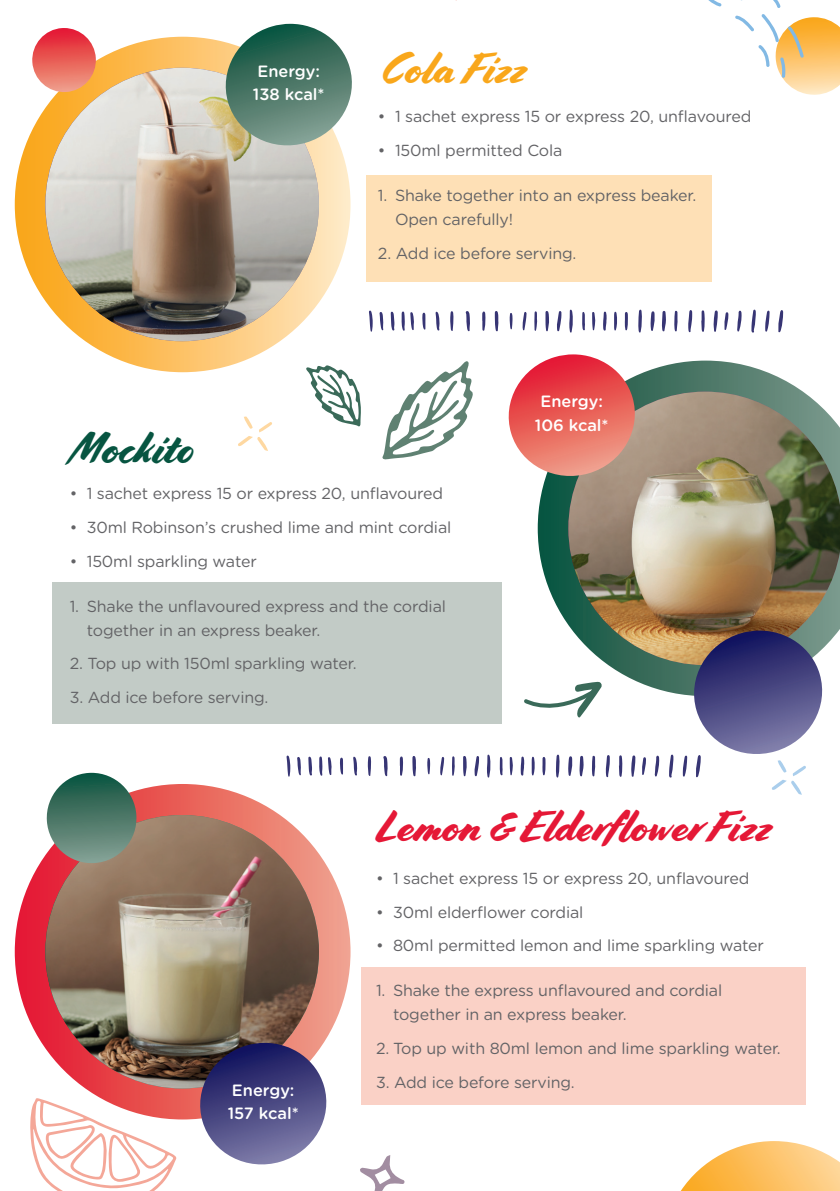
<style>
.page{position:relative;width:840px;height:1191px;background:#fff}
.page>*{position:absolute;margin:0;border:0;box-sizing:border-box;transform-origin:0 0}
.t1{font:44px "Cortado";color:#e51836}
.t2{font:44px "Cortado";color:#f9a71b}
.t3{font:44px "Cortado";letter-spacing:-.005em;color:#075541}
.t4{font:500 16.4px "Gotham Rounded";color:#fff}
.t5{font:16px/24px "Gotham Rounded";letter-spacing:-.01em;color:#636366}
</style>
<div class="page">
<div style="left:366px;top:175px;width:345px;height:106px;background:#fee0b6"></div>
<div style="left:52px;top:582px;width:449px;height:142px;background:#c2cbc6"></div>
<div style="left:360px;top:967px;width:444px;height:138px;background:#fad1c6"></div>
<div style="left:15px;top:37px;width:335px;height:335px;background:linear-gradient(to right,#faa10f,#fee6c3);border-radius:168px"></div>
<img style="left:45px;top:68px;width:274px;height:273px;border-radius:137px">
<div style="left:15px;top:784px;width:335px;height:335px;background:linear-gradient(to right,#e3162c,#eea58a);border-radius:168px"></div>
<img style="left:45px;top:815px;width:274px;height:273px;border-radius:137px">
<svg style="left:537px;top:360px;width:265px;height:335px"></svg>
<img style="left:568px;top:391px;width:271px;height:274px">
<svg style="left:32px;top:28px;width:65px;height:65px"></svg>
<svg style="left:45px;top:773px;width:93px;height:91px;background:#6f8578"></svg>
<svg style="left:218px;top:24px;width:134px;height:129px;background:#7b9884"></svg>
<svg style="left:193px;top:1042px;width:134px;height:123px;background:#6b658e"></svg>
<svg style="left:508px;top:354px;width:133px;height:129px"></svg>
<svg style="left:524px;top:682px;width:78px;height:36px"></svg>
<svg style="left:680px;top:1141px;width:159px;height:50px"></svg>
<svg style="left:360px;top:1155px;width:45px;height:36px"></svg>
<svg style="left:238px;top:416px;width:34px;height:35px"></svg>
<svg style="left:778px;top:310px;width:4px;height:22px"></svg>
<svg style="left:751px;top:309px;width:4px;height:24px"></svg>
<svg style="left:661px;top:311px;width:5px;height:20px"></svg>
<svg style="left:638px;top:309px;width:3px;height:24px"></svg>
<svg style="left:713px;top:310px;width:4px;height:22px"></svg>
<svg style="left:569px;top:309px;width:3px;height:24px"></svg>
<svg style="left:435px;top:312px;width:4px;height:18px"></svg>
<svg style="left:494px;top:311px;width:4px;height:20px"></svg>
<svg style="left:688px;top:310px;width:3px;height:22px"></svg>
<svg style="left:650px;top:311px;width:4px;height:20px"></svg>
<svg style="left:545px;top:311px;width:4px;height:20px"></svg>
<svg style="left:701px;top:310px;width:3px;height:22px"></svg>
<svg style="left:765px;top:311px;width:4px;height:20px"></svg>
<svg style="left:465px;top:311px;width:5px;height:20px"></svg>
<svg style="left:557px;top:311px;width:4px;height:20px"></svg>
<svg style="left:737px;top:311px;width:4px;height:20px"></svg>
<svg style="left:674px;top:311px;width:3px;height:20px"></svg>
<svg style="left:369px;top:310px;width:3px;height:22px"></svg>
<svg style="left:482px;top:311px;width:3px;height:20px"></svg>
<svg style="left:603px;top:312px;width:3px;height:19px"></svg>
<svg style="left:390px;top:312px;width:4px;height:18px"></svg>
<svg style="left:401px;top:311px;width:3px;height:20px"></svg>
<svg style="left:450px;top:311px;width:3px;height:20px"></svg>
<svg style="left:624px;top:312px;width:3px;height:18px"></svg>
<svg style="left:614px;top:312px;width:3px;height:18px"></svg>
<svg style="left:379px;top:312px;width:4px;height:18px"></svg>
<svg style="left:724px;top:312px;width:4px;height:18px"></svg>
<svg style="left:410px;top:312px;width:4px;height:18px"></svg>
<svg style="left:592px;top:312px;width:3px;height:18px"></svg>
<svg style="left:422px;top:312px;width:3px;height:18px"></svg>
<svg style="left:534px;top:311px;width:3px;height:20px"></svg>
<svg style="left:522px;top:312px;width:4px;height:18px"></svg>
<svg style="left:582px;top:312px;width:3px;height:18px"></svg>
<svg style="left:509px;top:313px;width:3px;height:16px"></svg>
<svg style="left:669px;top:754px;width:4px;height:23px"></svg>
<svg style="left:579px;top:756px;width:4px;height:20px"></svg>
<svg style="left:556px;top:754px;width:3px;height:23px"></svg>
<svg style="left:631px;top:755px;width:4px;height:21px"></svg>
<svg style="left:487px;top:754px;width:3px;height:23px"></svg>
<svg style="left:353px;top:756px;width:4px;height:19px"></svg>
<svg style="left:412px;top:756px;width:4px;height:20px"></svg>
<svg style="left:605px;top:755px;width:4px;height:22px"></svg>
<svg style="left:568px;top:756px;width:4px;height:20px"></svg>
<svg style="left:463px;top:756px;width:3px;height:20px"></svg>
<svg style="left:619px;top:755px;width:3px;height:22px"></svg>
<svg style="left:682px;top:630px;width:146px;height:165px"></svg>
<svg style="left:383px;top:756px;width:4px;height:20px"></svg>
<svg style="left:474px;top:756px;width:5px;height:20px"></svg>
<svg style="left:654px;top:755px;width:5px;height:21px"></svg>
<svg style="left:591px;top:756px;width:4px;height:20px"></svg>
<svg style="left:286px;top:755px;width:4px;height:21px"></svg>
<svg style="left:399px;top:756px;width:4px;height:19px"></svg>
<svg style="left:520px;top:756px;width:4px;height:19px"></svg>
<svg style="left:308px;top:756px;width:4px;height:19px"></svg>
<svg style="left:319px;top:756px;width:3px;height:19px"></svg>
<svg style="left:367px;top:756px;width:4px;height:20px"></svg>
<svg style="left:542px;top:757px;width:3px;height:18px"></svg>
<svg style="left:531px;top:756px;width:3px;height:19px"></svg>
<svg style="left:297px;top:757px;width:4px;height:18px"></svg>
<svg style="left:642px;top:757px;width:3px;height:18px"></svg>
<svg style="left:328px;top:757px;width:3px;height:18px"></svg>
<svg style="left:509px;top:757px;width:3px;height:18px"></svg>
<svg style="left:340px;top:757px;width:3px;height:17px"></svg>
<svg style="left:452px;top:756px;width:2px;height:20px"></svg>
<svg style="left:440px;top:757px;width:4px;height:18px"></svg>
<svg style="left:499px;top:757px;width:3px;height:18px"></svg>
<svg style="left:427px;top:758px;width:3px;height:16px"></svg>
<svg style="left:382px;top:361px;width:90px;height:99px"></svg>
<svg style="left:306px;top:365px;width:55px;height:62px"></svg>
<svg style="left:30px;top:1098px;width:146px;height:93px"></svg>
<svg style="left:708px;top:0;width:34px;height:6px"></svg>
<svg style="left:773px;top:0;width:7px;height:8px"></svg>
<svg style="left:735px;top:14px;width:104px;height:81px"></svg>
<p class="t3" style="left:70px;top:423px;width:126px">Mockito</p>
<p class="t4" style="left:257px;top:59px;width:64px">Energy:</p>
<p class="t4" style="left:253px;top:82px;width:73px">138 kcal*</p>
<p class="t2" style="left:380px;top:43px;width:146px">Cola Fizz</p>
<p class="t5" style="left:378px;top:104px;width:374px">• 1 sachet express 15 or express 20, unflavoured</p>
<p class="t5" style="left:378px;top:137px;width:186px">• 150ml permitted Cola</p>
<p class="t5" style="left:395px;top:182px;width:303px;text-indent:-17px">1. Shake together into an express beaker.<br>Open carefully!</p>
<p class="t5" style="left:378px;top:240px;width:200px">2. Add ice before serving.</p>
<p class="t4" style="left:540px;top:390px;width:64px">Energy:</p>
<p class="t4" style="left:534px;top:413px;width:75px">106 kcal*</p>
<p class="t5" style="left:70px;top:481px;width:374px">• 1 sachet express 15 or express 20, unflavoured</p>
<p class="t5" style="left:70px;top:515px;width:383px">• 30ml Robinson’s crushed lime and mint cordial</p>
<p class="t5" style="left:70px;top:548px;width:188px">• 150ml sparkling water</p>
<p class="t5" style="left:87px;top:593px;width:360px;text-indent:-17px">1. Shake the unflavoured express and the cordial together in an express beaker.</p>
<p class="t5" style="left:70px;top:651px;width:288px">2. Top up with 150ml sparkling water.</p>
<p class="t5" style="left:70px;top:685px;width:200px">3. Add ice before serving.</p>
<p class="t4" style="left:232px;top:1078px;width:64px">Energy:</p>
<p class="t4" style="left:228px;top:1101px;width:72px">157 kcal*</p>
<p class="t1" style="left:376px;top:800px;width:396px">Lemon &amp; Elderflower Fizz</p>
<p class="t5" style="left:376px;top:865px;width:374px">• 1 sachet express 15 or express 20, unflavoured</p>
<p class="t5" style="left:376px;top:899px;width:209px">• 30ml elderflower cordial</p>
<p class="t5" style="left:376px;top:933px;width:389px">• 80ml permitted lemon and lime sparkling water</p>
<p class="t5" style="left:393px;top:978px;width:330px;text-indent:-17px">1. Shake the express unflavoured and cordial together in an express beaker.</p>
<p class="t5" style="left:376px;top:1035px;width:406px">2. Top up with 80ml lemon and lime sparkling water.</p>
<p class="t5" style="left:376px;top:1069px;width:200px">3. Add ice before serving.</p>
</div>
